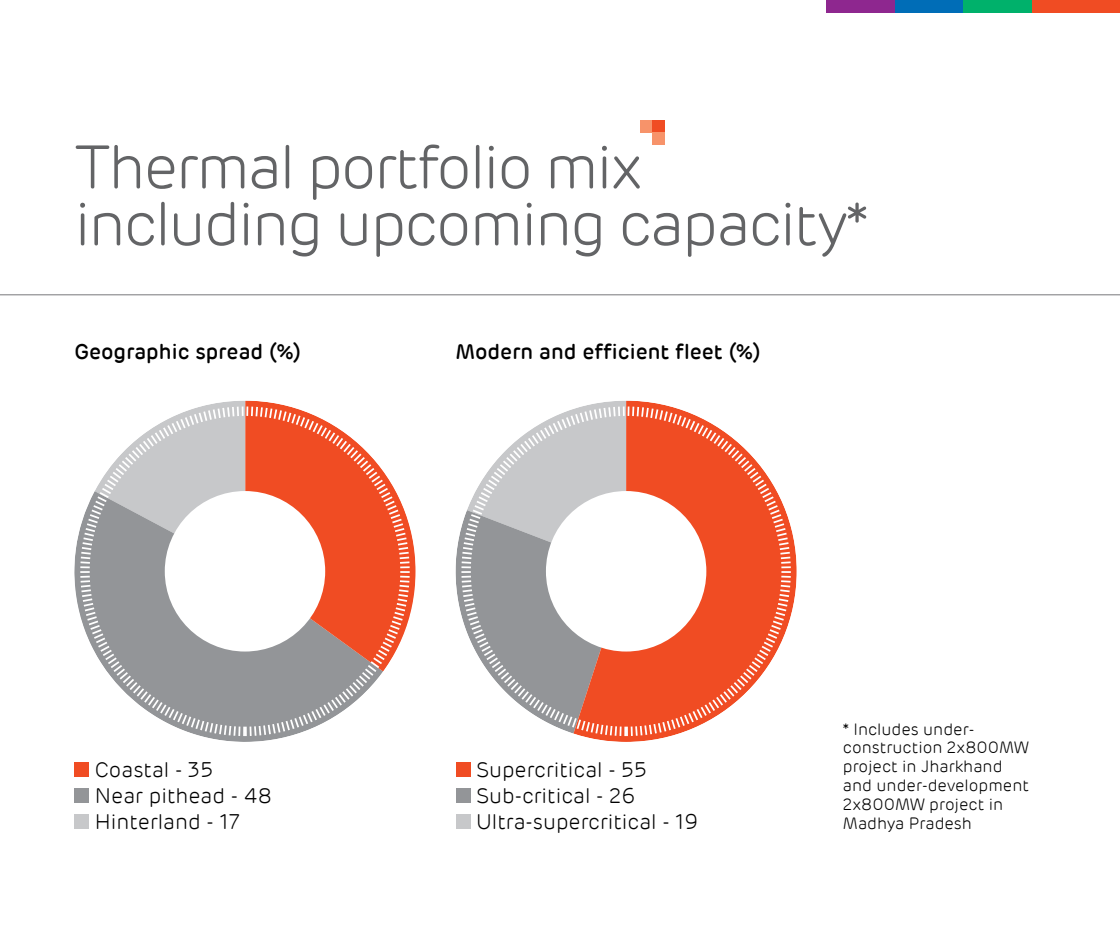
<style>
.page{position:relative;width:1120px;height:949px;background:#fff}
.page>*{position:absolute;margin:0;border:0;box-sizing:border-box;transform-origin:0 0}
.t1{font:300 61.25px/56.9px "Adani";letter-spacing:-.04em;color:#636466}
.t2{font:300 21.18px/25.9px "Adani";color:#000}
.t3{font:500 21.18px "Adani";color:#000}
.t4{font:300 16.45px/18.8px "Adani";color:#000}
</style>
<div class="page">
<div style="left:640px;top:120px;width:12px;height:13px;background:#f7936a"></div>
<div style="left:652px;top:120px;width:13px;height:13px;background:#f04c23"></div>
<div style="left:652px;top:133px;width:13px;height:12px;background:#f7936a"></div>
<div style="left:74px;top:762px;width:15px;height:14px;background:#f04c23"></div>
<div style="left:74px;top:787px;width:15px;height:15px;background:#939598"></div>
<div style="left:74px;top:813px;width:15px;height:15px;background:#c7c8ca"></div>
<div style="left:456px;top:762px;width:14px;height:14px;background:#f04c23"></div>
<div style="left:456px;top:787px;width:14px;height:15px;background:#939598"></div>
<div style="left:456px;top:813px;width:14px;height:15px;background:#c7c8ca"></div>
<svg style="left:208px;top:401px;width:37px;height:4px"></svg>
<svg style="left:74px;top:534px;width:211px;height:208px"></svg>
<svg style="left:245px;top:400px;width:171px;height:210px"></svg>
<svg style="left:456px;top:534px;width:4px;height:75px"></svg>
<svg style="left:586px;top:400px;width:211px;height:342px"></svg>
<svg style="left:79px;top:405px;width:332px;height:332px"></svg>
<svg style="left:460px;top:405px;width:333px;height:332px"></svg>
<hr style="left:0;top:294px;width:1120px;height:1px;background:#77787b">
<div style="left:826px;top:0;width:69px;height:12px;background:#8e278f"></div>
<div style="left:895px;top:0;width:68px;height:12px;background:#006db7"></div>
<div style="left:963px;top:0;width:69px;height:12px;background:#00b16b"></div>
<div style="left:1032px;top:0;width:88px;height:12px;background:#f04c23"></div>
<h1 class="t1" style="left:74px;top:140px;width:796px">Thermal portfolio mix including upcoming capacity*</h1>
<p class="t3" style="left:74px;top:339px;width:228px">Geographic spread (%)</p>
<p class="t3" style="left:456px;top:339px;width:306px">Modern and efficient fleet (%)</p>
<p class="t2" style="left:95px;top:757px;width:179px">Coastal - 35<br>Near pithead - 48<br>Hinterland - 17</p>
<p class="t2" style="left:476px;top:757px;width:224px">Supercritical - 55<br>Sub-critical - 26<br>Ultra-supercritical - 19</p>
<p class="t4" style="left:843px;top:719px;width:188px">* Includes under&shy;construction 2x800MW project in Jharkhand and under-development<br>2x800MW project in<br>Madhya Pradesh</p>
</div>
